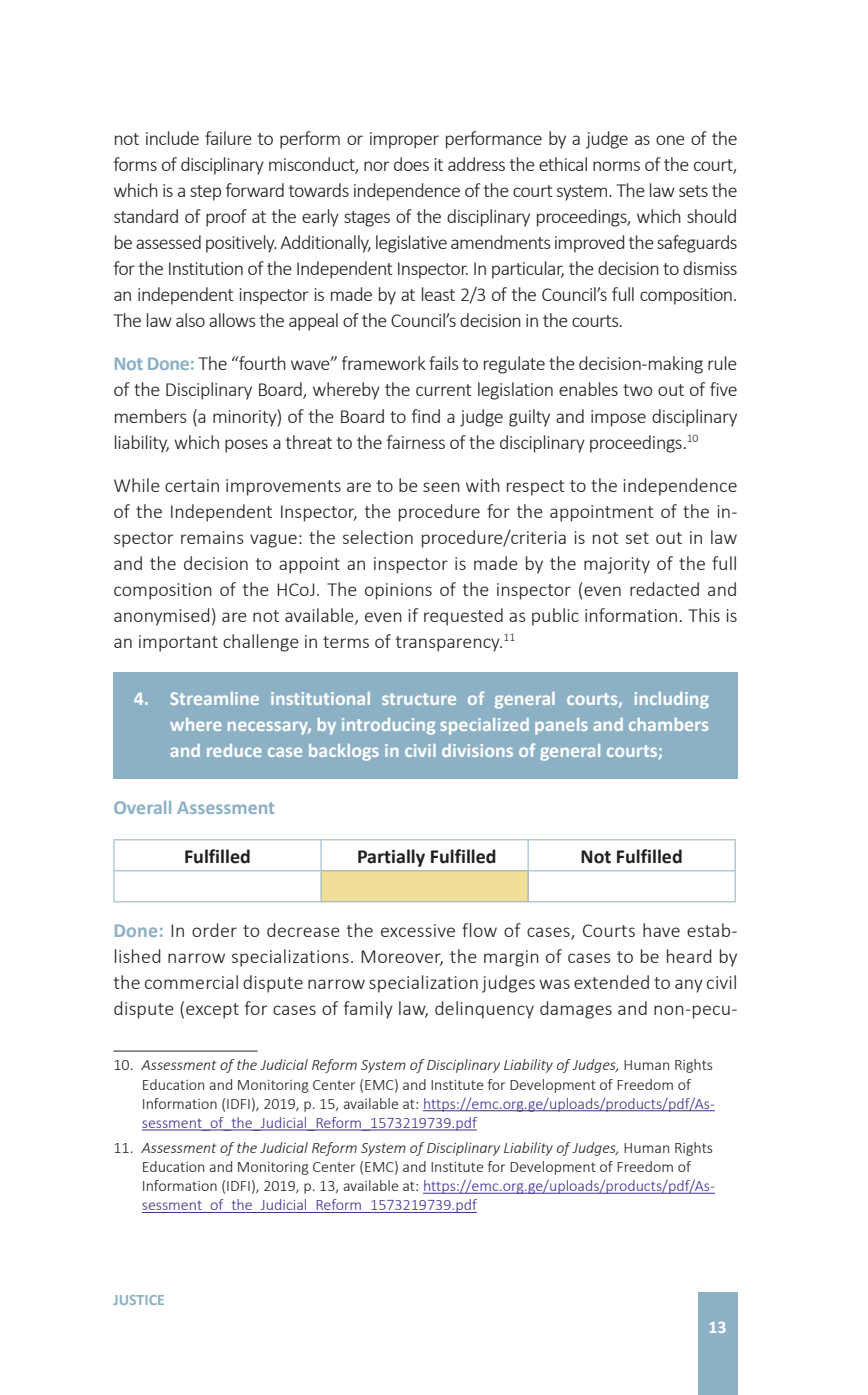
<style>
.page{position:relative;width:868px;height:1395px;background:#fff}
.page>*{position:absolute;margin:0;border:0;box-sizing:border-box;transform-origin:0 0}
.t1{font:300 20px/26px "Calibri";letter-spacing:-.02em;color:#231f20;text-align:justify}
.t2{font:700 20px/26px "Calibri";color:#fff;text-align:justify}
.t3{font:700 20px "Calibri";color:#231f20}
.t4{font:700 20px "Calibri";color:#8cb0c4}
.t5{font:700 18px "Calibri";color:#fff}
.t6{font:300 16px/19.2px "Calibri";color:#231f20}
.t7{font:700 16px "Calibri";color:#8cb0c4}
.s1{font-weight:700;color:#8cb0c4}
.s2{font-style:italic}
.s3{color:#402f92}
</style>
<div class="page">
<div style="left:697px;top:1293px;width:40px;height:102px;background:#8cb0c4"></div>
<div style="left:113px;top:672px;width:624px;height:107px;background:#8cb0c4"></div>
<div style="left:321px;top:871px;width:207px;height:31px;background:#f0de99"></div>
<hr style="left:113px;top:840px;width:1px;height:30px;background:#8cb0c4">
<hr style="left:113px;top:839px;width:208px;height:1px;background:#8cb0c4">
<hr style="left:321px;top:839px;width:207px;height:1px;background:#8cb0c4">
<hr style="left:528px;top:839px;width:207px;height:1px;background:#8cb0c4">
<hr style="left:320px;top:840px;width:1px;height:30px;background:#8cb0c4">
<hr style="left:527px;top:840px;width:1px;height:30px;background:#8cb0c4">
<hr style="left:734px;top:840px;width:1px;height:30px;background:#8cb0c4">
<hr style="left:113px;top:871px;width:1px;height:30px;background:#8cb0c4">
<hr style="left:113px;top:870px;width:208px;height:1px;background:#8cb0c4">
<hr style="left:113px;top:901px;width:208px;height:1px;background:#8cb0c4">
<hr style="left:320px;top:871px;width:1px;height:30px;background:#8cb0c4">
<hr style="left:321px;top:870px;width:207px;height:1px;background:#8cb0c4">
<hr style="left:321px;top:901px;width:207px;height:1px;background:#8cb0c4">
<hr style="left:527px;top:871px;width:1px;height:30px;background:#8cb0c4">
<hr style="left:528px;top:870px;width:207px;height:1px;background:#8cb0c4">
<hr style="left:734px;top:871px;width:1px;height:30px;background:#8cb0c4">
<hr style="left:528px;top:901px;width:207px;height:1px;background:#8cb0c4">
<hr style="left:113px;top:1050px;width:144px;height:1px;background:#231f20">
<hr style="left:423px;top:1110px;width:291px;height:1px;background:#402f92">
<hr style="left:142px;top:1129px;width:334px;height:1px;background:#402f92">
<hr style="left:423px;top:1193px;width:291px;height:1px;background:#402f92">
<hr style="left:142px;top:1212px;width:334px;height:1px;background:#402f92">
<p class="t1" style="left:113px;top:126px;width:625px">not include failure to perform or improper performance by a judge as one of the forms of disciplinary misconduct, nor does it address the ethical norms of the court, which is a step forward towards independence of the court system. The law sets the standard of proof at the early stages of the disciplinary proceedings, which should be assessed positively. Additionally, legislative amendments improved the safeguards for the Institution of the Independent Inspector. In particular, the decision to dismiss an independent inspector is made by at least 2/3 of the Council’s full composition.<br>The law also allows the appeal of the Council’s decision in the courts.</p>
<p class="t1" style="left:113px;top:351px;width:625px"><span class="s1">Not Done:</span> The “fourth wave” framework fails to regulate the decision-making rule of the Disciplinary Board, whereby the current legislation enables two out of five members (a minority) of the Board to find a judge guilty and impose disciplinary liability, which poses a threat to the fairness of the disciplinary proceedings.<sup>10</sup></p>
<p class="t1" style="left:113px;top:472px;width:625px">While certain improvements are to be seen with respect to the independence of the Independent Inspector, the procedure for the appointment of the in&shy;spector remains vague: the selection procedure/criteria is not set out in law and the decision to appoint an inspector is made by the majority of the full composition of the HCoJ. The opinions of the inspector (even redacted and anonymised) are not available, even if requested as public information. This is an important challenge in terms of transparency.<sup>11</sup></p>
<p class="t2" style="left:170px;top:685px;width:540px;text-indent:-36px">4. Streamline institutional structure of general courts, including where necessary, by introducing specialized panels and chambers and reduce case backlogs in civil divisions of general courts;</p>
<p class="t4" style="left:113px;top:793px;width:163px">Overall Assessment</p>
<p class="t3" style="left:184px;top:842px;width:68px">Fulfilled</p>
<p class="t3" style="left:357px;top:842px;width:141px">Partially Fulfilled</p>
<p class="t3" style="left:580px;top:842px;width:104px">Not Fulfilled</p>
<p class="t1" style="left:113px;top:917px;width:625px"><span class="s1">Done:</span> In order to decrease the excessive flow of cases, Courts have estab&shy;lished narrow specializations. Moreover, the margin of cases to be heard by the commercial dispute narrow specialization judges was extended to any civil dispute (except for cases of family law, delinquency damages and non-pecu-</p>
<p class="t6" style="left:142px;top:1055px;width:574px;text-indent:-28px">10. <span class="s2">Assessment of the Judicial Reform System of Disciplinary Liability of Judges,</span> Human Rights Education and Monitoring Center (EMC) and Institute for Development of Freedom of Information (IDFI), 2019, p. 15, available at: <span class="s3">https://emc.org.ge/uploads/products/pdf/As&shy;sessment_of_the_Judicial_Reform_1573219739.pdf</span></p>
<p class="t6" style="left:142px;top:1137px;width:574px;text-indent:-28px">11. <span class="s2">Assessment of the Judicial Reform System of Disciplinary Liability of Judges,</span> Human Rights Education and Monitoring Center (EMC) and Institute for Development of Freedom of Information (IDFI), 2019, p. 13, available at: <span class="s3">https://emc.org.ge/uploads/products/pdf/As&shy;sessment_of_the_Judicial_Reform_1573219739.pdf</span></p>
<p class="t7" style="left:113px;top:1288px;width:53px">JUSTICE</p>
<p class="t5" style="left:708px;top:1313px;width:20px">13</p>
</div>
